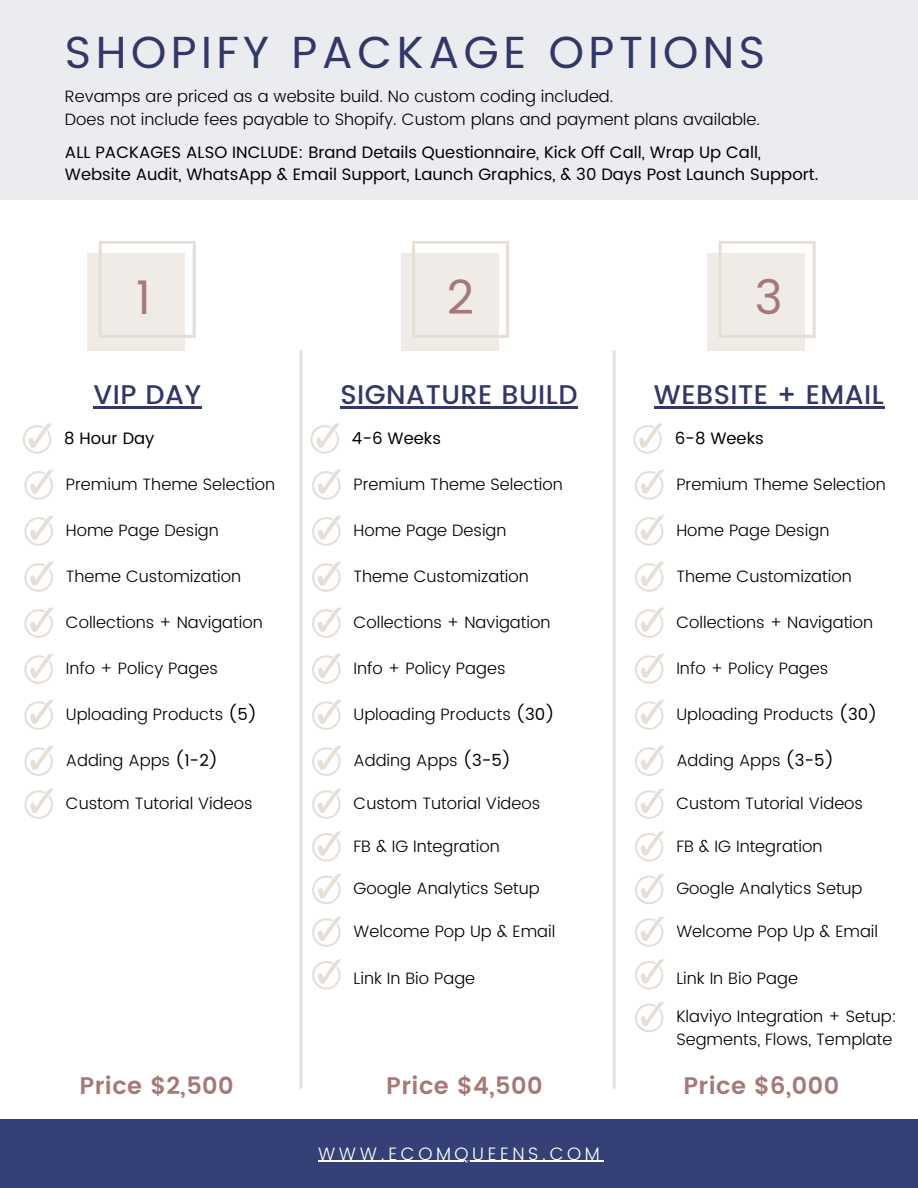
<style>
.page{position:relative;width:918px;height:1188px;background:#fff}
.page>*{position:absolute;margin:0;border:0;box-sizing:border-box;transform-origin:0 0}
.t1{font:47.25px "Poppins";color:#a57979}
.t2{font:45px "Poppins";letter-spacing:.1em;color:#333767}
.t3{font:500 27px "Poppins";letter-spacing:.02em;color:#333767}
.t4{font:600 24px "Poppins";letter-spacing:.02em;color:#a57979}
.t5{font:300 18px "Poppins";letter-spacing:.2em;color:#fff}
.t6{font:300 16.5px/22.5px "Poppins";color:#000}
.t7{font:16.5px "Poppins";color:#000}
.s1{font-weight:400}
</style>
<div class="page">
<div style="left:0;top:0;width:918px;height:200px;background:#ebecf0"></div>
<div style="left:0;top:1119px;width:918px;height:69px;background:#354076"></div>
<div style="left:401px;top:253px;width:97px;height:97px;background:#f0ebe7"></div>
<svg style="left:412px;top:241px;width:97px;height:97px"></svg>
<div style="left:708px;top:253px;width:97px;height:97px;background:#f0ebe7"></div>
<svg style="left:719px;top:241px;width:97px;height:97px"></svg>
<div style="left:88px;top:253px;width:97px;height:97px;background:#f0ebe7"></div>
<svg style="left:99px;top:241px;width:97px;height:97px"></svg>
<hr style="left:93px;top:406px;width:109px;height:2px;background:#333767">
<svg style="left:299px;top:351px;width:3px;height:738px;background:#e9e3dd"></svg>
<svg style="left:613px;top:351px;width:3px;height:738px;background:#e8e2db"></svg>
<hr style="left:318px;top:1161px;width:286px;height:1px;background:#fff">
<hr style="left:340px;top:406px;width:238px;height:2px;background:#333767">
<hr style="left:654px;top:406px;width:230px;height:2px;background:#333767">
<svg style="left:23px;top:423px;width:29px;height:31px"></svg>
<svg style="left:24px;top:469px;width:30px;height:31px"></svg>
<svg style="left:24px;top:515px;width:30px;height:31px"></svg>
<svg style="left:24px;top:561px;width:30px;height:31px"></svg>
<svg style="left:24px;top:608px;width:30px;height:30px"></svg>
<svg style="left:24px;top:654px;width:30px;height:30px"></svg>
<svg style="left:24px;top:700px;width:30px;height:30px"></svg>
<svg style="left:24px;top:746px;width:30px;height:30px"></svg>
<svg style="left:24px;top:789px;width:30px;height:30px"></svg>
<svg style="left:310px;top:423px;width:30px;height:31px"></svg>
<svg style="left:312px;top:469px;width:29px;height:31px"></svg>
<svg style="left:312px;top:515px;width:29px;height:31px"></svg>
<svg style="left:312px;top:561px;width:29px;height:31px"></svg>
<svg style="left:312px;top:608px;width:29px;height:30px"></svg>
<svg style="left:312px;top:654px;width:29px;height:30px"></svg>
<svg style="left:312px;top:700px;width:29px;height:30px"></svg>
<svg style="left:312px;top:746px;width:29px;height:30px"></svg>
<svg style="left:312px;top:789px;width:29px;height:30px"></svg>
<svg style="left:312px;top:831px;width:29px;height:31px"></svg>
<svg style="left:312px;top:874px;width:29px;height:30px"></svg>
<svg style="left:312px;top:917px;width:29px;height:30px"></svg>
<svg style="left:312px;top:959px;width:29px;height:31px"></svg>
<svg style="left:633px;top:423px;width:29px;height:31px"></svg>
<svg style="left:635px;top:469px;width:29px;height:31px"></svg>
<svg style="left:635px;top:515px;width:29px;height:31px"></svg>
<svg style="left:635px;top:561px;width:29px;height:31px"></svg>
<svg style="left:635px;top:608px;width:29px;height:30px"></svg>
<svg style="left:635px;top:654px;width:29px;height:30px"></svg>
<svg style="left:635px;top:700px;width:29px;height:30px"></svg>
<svg style="left:635px;top:746px;width:29px;height:30px"></svg>
<svg style="left:635px;top:789px;width:29px;height:30px"></svg>
<svg style="left:635px;top:831px;width:29px;height:31px"></svg>
<svg style="left:635px;top:874px;width:29px;height:30px"></svg>
<svg style="left:635px;top:917px;width:29px;height:30px"></svg>
<svg style="left:635px;top:959px;width:29px;height:31px"></svg>
<svg style="left:635px;top:1002px;width:29px;height:30px"></svg>
<p class="t2" style="left:65px;top:26px;width:702px">SHOPIFY PACKAGE OPTIONS</p>
<p class="t6" style="left:65px;top:85px;width:550px">Revamps are priced as a website build. No custom coding included.</p>
<p class="t6" style="left:65px;top:108px;width:697px">Does not include fees payable to Shopify. Custom plans and payment plans available.</p>
<p class="t7" style="left:65px;top:142px;width:698px">ALL PACKAGES ALSO INCLUDE: Brand Details Questionnaire, Kick Off Call, Wrap Up Call,</p>
<p class="t7" style="left:65px;top:165px;width:755px">Website Audit, WhatsApp &amp; Email Support, Launch Graphics, &amp; 30 Days Post Launch Support.</p>
<p class="t1" style="left:136px;top:270px;width:17px">1</p>
<p class="t1" style="left:447px;top:270px;width:29px">2</p>
<p class="t1" style="left:755px;top:270px;width:29px">3</p>
<p class="t3" style="left:93px;top:379px;width:109px">VIP DAY</p>
<p class="t7" style="left:64px;top:428px;width:92px">8 Hour Day</p>
<p class="t6" style="left:66px;top:473px;width:211px">Premium Theme Selection</p>
<p class="t6" style="left:66px;top:519px;width:155px">Home Page Design</p>
<p class="t6" style="left:66px;top:565px;width:177px">Theme Customization</p>
<p class="t6" style="left:66px;top:611px;width:198px">Collections + Navigation</p>
<p class="t6" style="left:66px;top:657px;width:154px">Info + Policy Pages</p>
<p class="t6" style="left:66px;top:703px;width:193px">Uploading Products <span class="s1">(5)</span></p>
<p class="t6" style="left:66px;top:749px;width:154px">Adding Apps <span class="s1">(1-2)</span></p>
<p class="t6" style="left:66px;top:792px;width:188px">Custom Tutorial Videos</p>
<p class="t3" style="left:340px;top:379px;width:239px">SIGNATURE BUILD</p>
<p class="t3" style="left:654px;top:379px;width:231px">WEBSITE + EMAIL</p>
<p class="t7" style="left:352px;top:428px;width:91px">4-6 Weeks</p>
<p class="t6" style="left:354px;top:473px;width:211px">Premium Theme Selection</p>
<p class="t6" style="left:354px;top:519px;width:155px">Home Page Design</p>
<p class="t6" style="left:354px;top:565px;width:177px">Theme Customization</p>
<p class="t6" style="left:354px;top:611px;width:198px">Collections + Navigation</p>
<p class="t6" style="left:354px;top:657px;width:154px">Info + Policy Pages</p>
<p class="t6" style="left:354px;top:703px;width:203px">Uploading Products <span class="s1">(30)</span></p>
<p class="t6" style="left:354px;top:749px;width:159px">Adding Apps <span class="s1">(3-5)</span></p>
<p class="t6" style="left:354px;top:792px;width:188px">Custom Tutorial Videos</p>
<p class="t6" style="left:354px;top:835px;width:148px">FB &amp; IG Integration</p>
<p class="t6" style="left:354px;top:877px;width:188px">Google Analytics Setup</p>
<p class="t6" style="left:354px;top:920px;width:203px">Welcome Pop Up &amp; Email</p>
<p class="t6" style="left:354px;top:967px;width:123px">Link In Bio Page</p>
<p class="t7" style="left:675px;top:428px;width:91px">6-8 Weeks</p>
<p class="t6" style="left:676px;top:473px;width:211px">Premium Theme Selection</p>
<p class="t6" style="left:676px;top:519px;width:155px">Home Page Design</p>
<p class="t6" style="left:676px;top:565px;width:177px">Theme Customization</p>
<p class="t6" style="left:676px;top:611px;width:198px">Collections + Navigation</p>
<p class="t6" style="left:676px;top:657px;width:154px">Info + Policy Pages</p>
<p class="t6" style="left:676px;top:703px;width:203px">Uploading Products <span class="s1">(30)</span></p>
<p class="t6" style="left:676px;top:749px;width:159px">Adding Apps <span class="s1">(3-5)</span></p>
<p class="t6" style="left:676px;top:792px;width:188px">Custom Tutorial Videos</p>
<p class="t6" style="left:676px;top:835px;width:148px">FB &amp; IG Integration</p>
<p class="t6" style="left:676px;top:877px;width:188px">Google Analytics Setup</p>
<p class="t6" style="left:676px;top:920px;width:203px">Welcome Pop Up &amp; Email</p>
<p class="t6" style="left:676px;top:967px;width:123px">Link In Bio Page</p>
<p class="t6" style="left:676px;top:1005px;width:222px">Klaviyo Integration + Setup:<br>Segments, Flows, Template</p>
<p class="t4" style="left:79px;top:1072px;width:156px">Price $2,500</p>
<p class="t4" style="left:386px;top:1072px;width:158px">Price $4,500</p>
<p class="t4" style="left:683px;top:1072px;width:157px">Price $6,000</p>
<p class="t5" style="left:318px;top:1143px;width:283px">WWW.ECOMQUEENS.COM</p>
</div>
